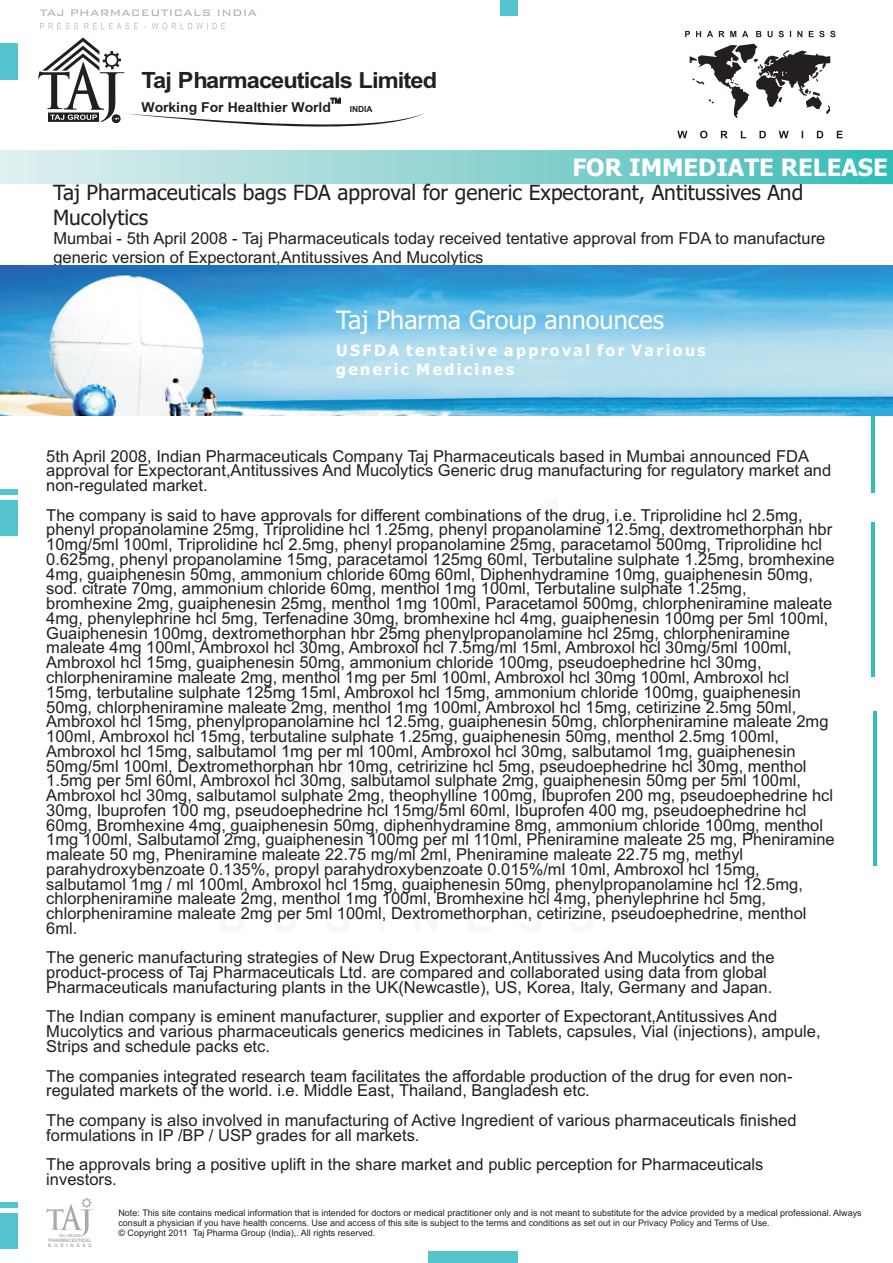
<style>
.page{position:relative;width:893px;height:1263px;background:#fff}
.page>*{position:absolute;margin:0;border:0;box-sizing:border-box;transform-origin:0 0}
.t1{font:25.2px "Tahoma";color:#fff}
.t2{font:700 24px "Tahoma";color:#fff}
.t3{font:700 22.35px "Arial";letter-spacing:-.04em;color:#231f20;scale:1.05 1}
.t4{font:21px/25.3px "Tahoma";color:#231f20}
.t5{font:16.5px/14.7px "Arial";color:#231f20}
.t6{font:700 15.6px/18.9px "Tahoma";letter-spacing:.155em;color:#fff}
.t7{font:700 13.65px "Arial";color:#231f20}
.t8{font:9px/10.1px "Arial";color:#231f20}
.t9{font:700 8.4px "Arial";color:#231f20}
.t10{font:700 4.8px/5.4px "Arial";color:#a8a9ad;scale:.96 1}
.t11{font:700 3.75px "Arial";color:#a8a9ad}
</style>
<div class="page">
<hr style="left:871px;top:338px;width:4px;height:155px;background:#30beb9">
<svg style="left:40px;top:10px;width:217px;height:6px"></svg>
<svg style="left:40px;top:23px;width:185px;height:6px"></svg>
<img style="left:0;top:151px;width:893px;height:32px">
<svg style="left:690px;top:44px;width:140px;height:74px"></svg>
<svg style="left:677px;top:131px;width:166px;height:7px"></svg>
<svg style="left:685px;top:31px;width:150px;height:6px"></svg>
<div style="left:500px;top:0;width:18px;height:16px;background:#54c5cf"></div>
<div style="left:428px;top:1250px;width:90px;height:13px;background:#54c5cf"></div>
<svg style="left:38px;top:38px;width:387px;height:89px"></svg>
<div style="left:0;top:43px;width:17px;height:37px;background:#54c5cf"></div>
<div style="left:0;top:489px;width:17px;height:5px;background:#54c5cf"></div>
<div style="left:0;top:500px;width:17px;height:36px;background:#54c5cf"></div>
<img style="left:0;top:265px;width:893px;height:151px">
<hr style="left:871px;top:522px;width:4px;height:155px;background:#30beb9">
<hr style="left:873px;top:711px;width:3px;height:155px;background:#30beb9">
<svg style="left:46px;top:1198px;width:48px;height:39px"></svg>
<div style="left:0;top:1202px;width:18px;height:5px;background:#54c5cf"></div>
<div style="left:0;top:1214px;width:18px;height:35px;background:#54c5cf"></div>
<h3 class="t3" style="left:142px;top:72px;width:283px">Taj Pharmaceuticals Limited</h3>
<p class="t7" style="left:142px;top:102px;width:191px">Working For Healthier World</p>
<p class="t9" style="left:350px;top:106px;width:24px">INDIA</p>
<h2 class="t2" style="left:572px;top:157px;width:317px">FOR IMMEDIATE RELEASE</h2>
<p class="t4" style="left:53px;top:181px;width:752px">Taj Pharmaceuticals bags FDA approval for generic Expectorant, Antitussives And<br>Mucolytics</p>
<p class="t5" style="left:53px;top:231px;width:773px;line-height:18.5px">Mumbai - 5th April 2008 - Taj Pharmaceuticals today received tentative approval from FDA to manufacture generic version of Expectorant,Antitussives And Mucolytics</p>
<h1 class="t1" style="left:336px;top:310px;width:329px">Taj Pharma Group announces</h1>
<p class="t6" style="left:336px;top:342px;width:371px">USFDA tentative approval for Various generic Medicines</p>
<p class="t5" style="left:46px;top:450px;width:787px">5th April 2008, Indian Pharmaceuticals Company Taj Pharmaceuticals based in Mumbai announced FDA approval for Expectorant,Antitussives And Mucolytics Generic drug manufacturing for regulatory market and non-regulated market.</p>
<p class="t5" style="left:46px;top:509px;width:790px">The company is said to have approvals for different combinations of the drug, i.e. Triprolidine hcl 2.5mg, phenyl propanolamine 25mg, Triprolidine hcl 1.25mg, phenyl propanolamine 12.5mg, dextromethorphan hbr 10mg/5ml 100ml, Triprolidine hcl 2.5mg, phenyl propanolamine 25mg, paracetamol 500mg, Triprolidine hcl 0.625mg, phenyl propanolamine 15mg, paracetamol 125mg 60ml, Terbutaline sulphate 1.25mg, bromhexine 4mg, guaiphenesin 50mg, ammonium chloride 60mg 60ml, Diphenhydramine 10mg, guaiphenesin 50mg, sod. citrate 70mg, ammonium chloride 60mg, menthol 1mg 100ml, Terbutaline sulphate 1.25mg, bromhexine 2mg, guaiphenesin 25mg, menthol 1mg 100ml, Paracetamol 500mg, chlorpheniramine maleate 4mg, phenylephrine hcl 5mg, Terfenadine 30mg, bromhexine hcl 4mg, guaiphenesin 100mg per 5ml 100ml, Guaiphenesin 100mg, dextromethorphan hbr 25mg phenylpropanolamine hcl 25mg, chlorpheniramine maleate 4mg 100ml, Ambroxol hcl 30mg, Ambroxol hcl 7.5mg/ml 15ml, Ambroxol hcl 30mg/5ml 100ml, Ambroxol hcl 15mg, guaiphenesin 50mg, ammonium chloride 100mg, pseudoephedrine hcl 30mg, chlorpheniramine maleate 2mg, menthol 1mg per 5ml 100ml, Ambroxol hcl 30mg 100ml, Ambroxol hcl 15mg, terbutaline sulphate 125mg 15ml, Ambroxol hcl 15mg, ammonium chloride 100mg, guaiphenesin 50mg, chlorpheniramine maleate 2mg, menthol 1mg 100ml, Ambroxol hcl 15mg, cetirizine 2.5mg 50ml, Ambroxol hcl 15mg, phenylpropanolamine hcl 12.5mg, guaiphenesin 50mg, chlorpheniramine maleate 2mg 100ml, Ambroxol hcl 15mg, terbutaline sulphate 1.25mg, guaiphenesin 50mg, menthol 2.5mg 100ml, Ambroxol hcl 15mg, salbutamol 1mg per ml 100ml, Ambroxol hcl 30mg, salbutamol 1mg, guaiphenesin 50mg/5ml 100ml, Dextromethorphan hbr 10mg, cetririzine hcl 5mg, pseudoephedrine hcl 30mg, menthol 1.5mg per 5ml 60ml, Ambroxol hcl 30mg, salbutamol sulphate 2mg, guaiphenesin 50mg per 5ml 100ml, Ambroxol hcl 30mg, salbutamol sulphate 2mg, theophylline 100mg, Ibuprofen 200 mg, pseudoephedrine hcl 30mg, Ibuprofen 100 mg, pseudoephedrine hcl 15mg/5ml 60ml, Ibuprofen 400 mg, pseudoephedrine hcl 60mg, Bromhexine 4mg, guaiphenesin 50mg, diphenhydramine 8mg, ammonium chloride 100mg, menthol 1mg 100ml, Salbutamol 2mg, guaiphenesin 100mg per ml 110ml, Pheniramine maleate 25 mg, Pheniramine maleate 50 mg, Pheniramine maleate 22.75 mg/ml 2ml, Pheniramine maleate 22.75 mg, methyl parahydroxybenzoate 0.135%, propyl parahydroxybenzoate 0.015%/ml 10ml, Ambroxol hcl 15mg, salbutamol 1mg / ml 100ml, Ambroxol hcl 15mg, guaiphenesin 50mg, phenylpropanolamine hcl 12.5mg, chlorpheniramine maleate 2mg, menthol 1mg 100ml, Bromhexine hcl 4mg, phenylephrine hcl 5mg, chlorpheniramine maleate 2mg per 5ml 100ml, Dextromethorphan, cetirizine, pseudoephedrine, menthol 6ml.</p>
<p class="t5" style="left:46px;top:952px;width:730px">The generic manufacturing strategies of New Drug Expectorant,Antitussives And Mucolytics and the product-process of Taj Pharmaceuticals Ltd. are compared and collaborated using data from global<br>Pharmaceuticals manufacturing plants in the UK(Newcastle), US, Korea, Italy, Germany and Japan.</p>
<p class="t5" style="left:46px;top:1011px;width:776px">The Indian company is eminent manufacturer, supplier and exporter of Expectorant,Antitussives And<br>Mucolytics and various pharmaceuticals generics medicines in Tablets, capsules, Vial (injections), ampule,<br>Strips and schedule packs etc.</p>
<p class="t5" style="left:46px;top:1070px;width:748px">The companies integrated research team facilitates the affordable production of the drug for even non&shy;regulated markets of the world. i.e. Middle East, Thailand, Bangladesh etc.</p>
<p class="t5" style="left:46px;top:1114px;width:752px">The company is also involved in manufacturing of Active Ingredient of various pharmaceuticals finished formulations in IP /BP / USP grades for all markets.</p>
<p class="t5" style="left:46px;top:1158px;width:719px">The approvals bring a positive uplift in the share market and public perception for Pharmaceuticals investors.</p>
<p class="t8" style="left:118px;top:1209px;width:745px">Note: This site contains medical information that is intended for doctors or medical practitioner only and is not meant to substitute for the advice provided by a medical professional. Always consult a physician if you have health concerns. Use and access of this site is subject to the terms and conditions as set out in our Privacy Policy and Terms of Use.</p>
<p class="t11" style="left:59px;top:1234px;width:23px">TAJ GROUP</p>
<p class="t8" style="left:118px;top:1229px;width:258px">© Copyright 2011 Taj Pharma Group (India),. All rights reserved.</p>
<p class="t10" style="left:48px;top:1238px;width:47px">PHARMACEUTICAL<br>B U S I N E S S</p>
</div>
